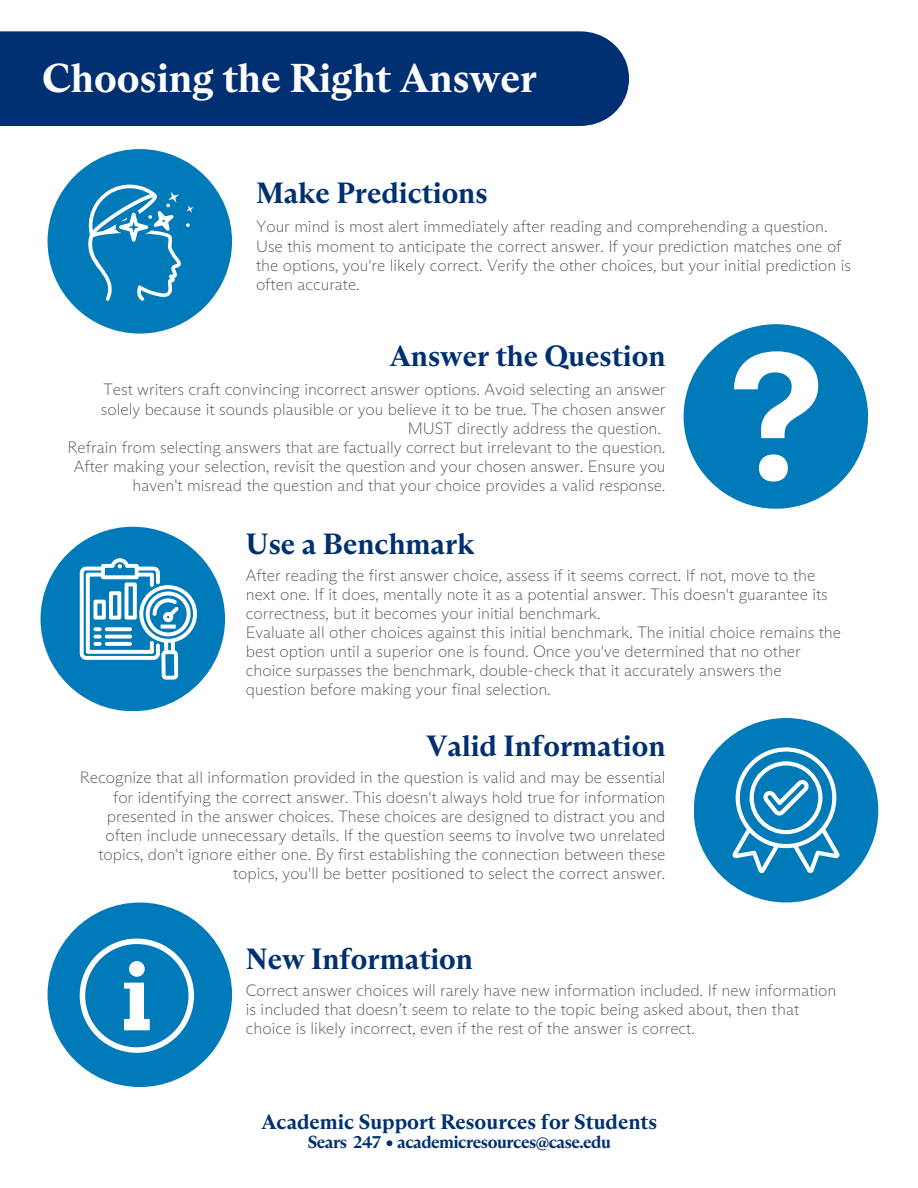
<style>
.page{position:relative;width:918px;height:1188px;background:#fff}
.page>*{position:absolute;margin:0;border:0;box-sizing:border-box;transform-origin:0 0}
.t1{font:700 40.35px "ABC Arizona Text";color:#fff}
.t2{font:700 29.4px "ABC Arizona Text";color:#003071}
.t3{font:700 21px "ABC Arizona Text";color:#003071}
.t4{font:700 17.4px "ABC Arizona Text";letter-spacing:-.03em;color:#003071}
.t5{font:100 16.5px/19.2px "ABC Arizona Sans";color:#464d50}
</style>
<div class="page">
<div style="left:0;top:31px;width:629px;height:95px;background:#003071"></div>
<div style="left:48px;top:149px;width:184px;height:185px;background:#007ab8;border-radius:50%"></div>
<div style="left:684px;top:324px;width:184px;height:185px;background:#007ab8;border-radius:50%"></div>
<div style="left:41px;top:527px;width:184px;height:184px;background:#007ab8;border-radius:50%"></div>
<div style="left:694px;top:718px;width:184px;height:185px;background:#007ab8;border-radius:50%"></div>
<div style="left:48px;top:903px;width:184px;height:184px;background:#007ab8;border-radius:50%"></div>
<svg style="left:387px;top:1140px;width:5px;height:6px"></svg>
<svg style="left:88px;top:184px;width:106px;height:117px"></svg>
<svg style="left:734px;top:351px;width:84px;height:131px"></svg>
<svg style="left:80px;top:558px;width:117px;height:122px"></svg>
<svg style="left:732px;top:747px;width:108px;height:126px"></svg>
<svg style="left:80px;top:939px;width:114px;height:114px"></svg>
<p class="t1" style="left:42px;top:53px;width:496px">Choosing the Right Answer</p>
<p class="t2" style="left:256px;top:174px;width:233px">Make Predictions</p>
<h2 class="t5" style="left:256px;top:217px;width:597px">Your mind is most alert immediately after reading and comprehending a question.<br>Use this moment to anticipate the correct answer. If your prediction matches one of the options, you're likely correct. Verify the other choices, but your initial prediction is often accurate.</h2>
<p class="t2" style="left:390px;top:338px;width:277px">Answer the Question</p>
<p class="t5" style="left:101px;top:380px;width:566px;text-align:right">Test writers craft convincing incorrect answer options. Avoid selecting an answer solely because it sounds plausible or you believe it to be true. The chosen answer<br>MUST directly address the question.</p>
<h2 class="t5" style="left:68px;top:437px;width:599px;text-align:right">Refrain from selecting answers that are factually correct but irrelevant to the question.<br>After making your selection, revisit the question and your chosen answer. Ensure you haven't misread the question and that your choice provides a valid response.</h2>
<p class="t2" style="left:246px;top:525px;width:230px">Use a Benchmark</p>
<h1 class="t5" style="left:246px;top:565px;width:584px">After reading the first answer choice, assess if it seems correct. If not, move to the next one. If it does, mentally note it as a potential answer. This doesn't guarantee its correctness, but it becomes your initial benchmark.</h1>
<p class="t5" style="left:246px;top:623px;width:597px">Evaluate all other choices against this initial benchmark. The initial choice remains the best option until a superior one is found. Once you've determined that no other choice surpasses the benchmark, double-check that it accurately answers the question before making your final selection.</p>
<h2 class="t2" style="left:427px;top:728px;width:240px">Valid Information</h2>
<p class="t5" style="left:80px;top:768px;width:587px;text-align:right">Recognize that all information provided in the question is valid and may be essential for identifying the correct answer. This doesn't always hold true for information presented in the answer choices. These choices are designed to distract you and often include unnecessary details. If the question seems to involve two unrelated topics, don't ignore either one. By first establishing the connection between these topics, you'll be better positioned to select the correct answer.</p>
<p class="t2" style="left:246px;top:940px;width:229px">New Information</p>
<p class="t5" style="left:246px;top:981px;width:592px">Correct answer choices will rarely have new information included. If new information is included that doesn’t seem to relate to the topic being asked about, then that choice is likely incorrect, even if the rest of the answer is correct.</p>
<h2 class="t3" style="left:262px;top:1109px;width:397px">Academic Support Resources for Students</h2>
<p class="t4" style="left:308px;top:1132px;width:305px">Sears 247 academicresources@case.edu</p>
</div>
